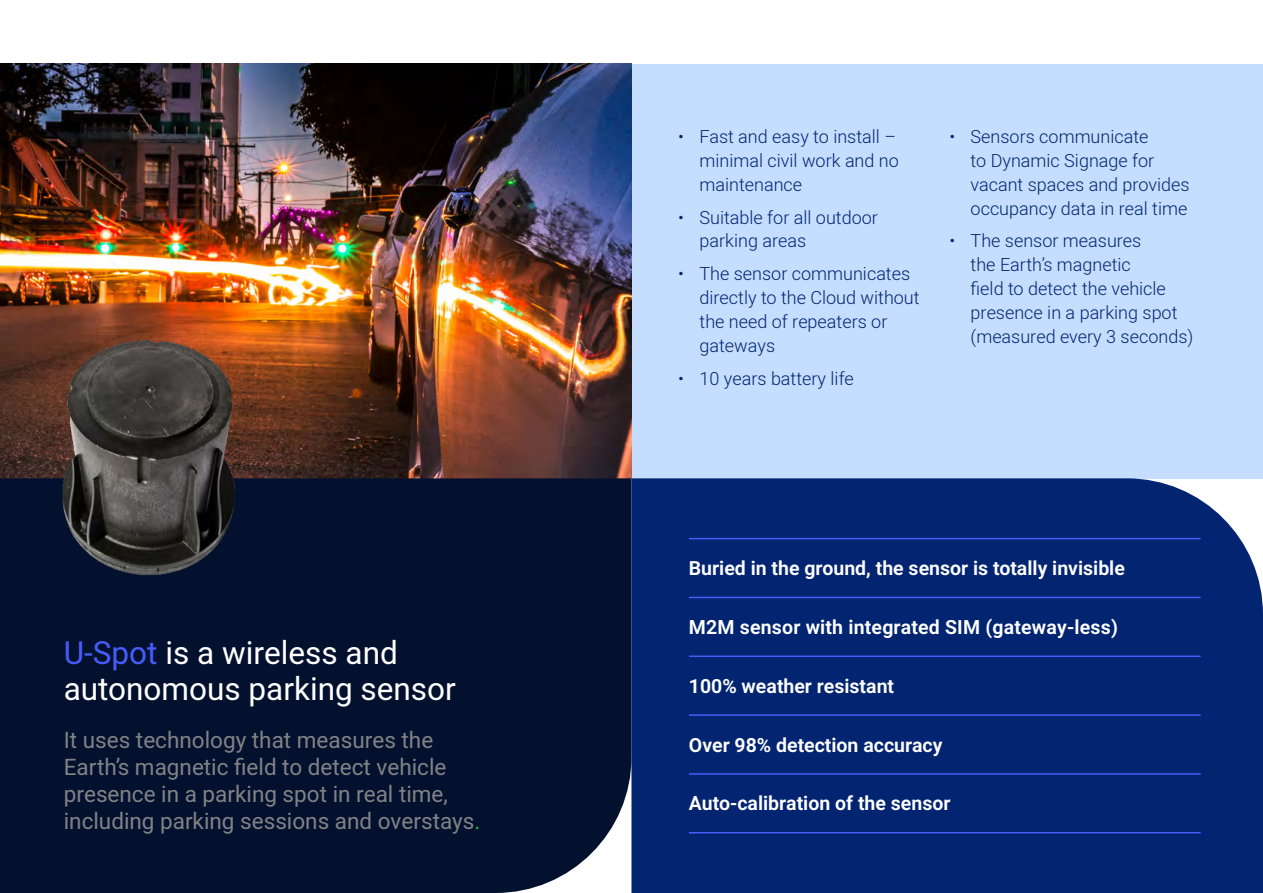
<style>
.page{position:relative;width:1263px;height:893px;background:#fff}
.page>*{position:absolute;margin:0;border:0;box-sizing:border-box;transform-origin:0 0}
.t1{font:31.5px/36px "Heebo";color:#fff}
.t2{font:22.5px/27px "Heebo";color:#808285}
.t3{font:600 19.5px "Heebo";color:#fff}
.t4{font:300 18px/24px "Heebo";color:#032571}
.s1{color:#455cfb}
.s2{color:#25b34b}
</style>
<div class="page">
<div style="left:631px;top:64px;width:632px;height:414px;background:#c5ddfe"></div>
<img style="left:0;top:64px;width:631px;height:414px">
<div style="left:0;top:478px;width:631px;height:415px;background:#04112e"></div>
<div style="left:631px;top:478px;width:632px;height:415px;background:#032571"></div>
<hr style="left:689px;top:538px;width:511px;height:1px;background:#455cfb">
<hr style="left:689px;top:597px;width:511px;height:1px;background:#455cfb">
<hr style="left:689px;top:655px;width:511px;height:2px;background:#455cfb">
<hr style="left:689px;top:714px;width:511px;height:2px;background:#455cfb">
<hr style="left:689px;top:773px;width:511px;height:2px;background:#455cfb">
<hr style="left:689px;top:832px;width:511px;height:1px;background:#455cfb">
<img style="left:49px;top:328px;width:204px;height:259px">
<h1 class="t1" style="left:64px;top:634px;width:394px"><span class="s1">U-Spot</span> is a wireless and autonomous parking sensor</h1>
<p class="t2" style="left:64px;top:726px;width:418px">It uses technology that measures the Earth’s magnetic field to detect vehicle presence in a parking spot in real time, including parking sessions and overstays<span class="s2">.</span></p>
<p class="t4" style="left:699px;top:124px;width:201px;text-indent:-21px">• Fast and easy to install – minimal civil work and no maintenance</p>
<p class="t4" style="left:699px;top:205px;width:180px;text-indent:-21px">• Suitable for all outdoor parking areas</p>
<p class="t4" style="left:699px;top:261px;width:222px;text-indent:-21px">• The sensor communicates directly to the Cloud without the need of repeaters or gateways</p>
<p class="t4" style="left:678px;top:366px;width:177px">• 10 years battery life</p>
<p class="t4" style="left:971px;top:124px;width:220px;text-indent:-21px">• Sensors communicate<br>to Dynamic Signage for vacant spaces and provides occupancy data in real time</p>
<p class="t4" style="left:971px;top:229px;width:224px;text-indent:-21px">• The sensor measures<br>the Earth’s magnetic<br>field to detect the vehicle presence in a parking spot (measured every 3 seconds)</p>
<p class="t3" style="left:689px;top:555px;width:437px">Buried in the ground, the sensor is totally invisible</p>
<p class="t3" style="left:689px;top:613px;width:431px">M2M sensor with integrated SIM (gateway-less)</p>
<p class="t3" style="left:689px;top:672px;width:207px">100% weather resistant</p>
<p class="t3" style="left:689px;top:731px;width:255px">Over 98% detection accuracy</p>
<p class="t3" style="left:689px;top:790px;width:263px">Auto-calibration of the sensor</p>
</div>
